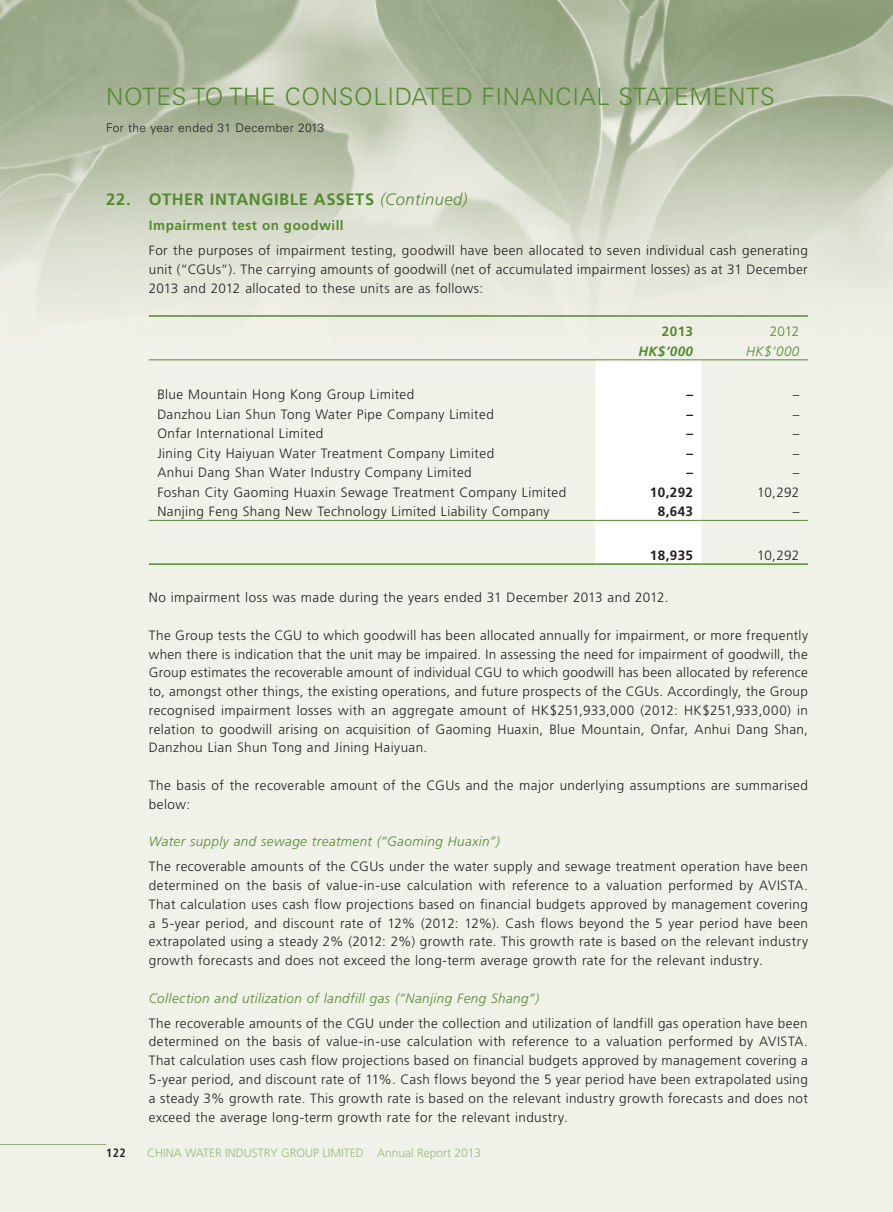
<style>
.page{position:relative;width:893px;height:1212px;background:#fff}
.page>*{position:absolute;margin:0;border:0;box-sizing:border-box;transform-origin:0 0}
.t1{font:300 24px "Univers LT Std";letter-spacing:.03em;color:#548a2e}
.t2{font:700 16.5px "Frutiger LT Std";letter-spacing:.035em;color:#548a2e}
.t3{font:300 13.5px/18.8px "Frutiger LT Std";letter-spacing:.03em;color:#231f20;text-align:justify}
.t4{font:italic 300 13.5px "Frutiger LT Std";letter-spacing:.03em;color:#548a2e}
.t5{font:700 13.5px "Frutiger LT Std";letter-spacing:.035em;color:#548a2e}
.t6{font:700 13.5px "Frutiger LT Std";letter-spacing:.03em;color:#231f20}
.t7{font:italic 700 13.5px "Frutiger LT Std";color:#548a2e}
.t8{font:300 13.5px "Frutiger LT Std";color:#548a2e}
.t9{font:300 12px "Frutiger LT Std";color:#9ab880}
.t10{font:300 12px "Univers LT Std";letter-spacing:.03em;color:#231f20}
.t11{font:700 condensed 12px "Frutiger LT Std";color:#231f20}
.s1{font-weight:300;font-style:italic}
</style>
<div class="page">
<div style="left:0;top:391px;width:893px;height:821px;background:#f0f2e9"></div>
<img style="left:0;top:0;width:893px;height:391px">
<hr style="left:0;top:1144px;width:106px;height:1px;background:#9ab880">
<svg style="left:595px;top:360px;width:107px;height:203px"></svg>
<hr style="left:149px;top:315px;width:446px;height:2px;background:#548a2e">
<hr style="left:595px;top:315px;width:107px;height:2px;background:#548a2e">
<hr style="left:702px;top:315px;width:106px;height:2px;background:#548a2e">
<hr style="left:149px;top:359px;width:446px;height:1px;background:#548a2e">
<hr style="left:595px;top:359px;width:107px;height:1px;background:#548a2e">
<hr style="left:702px;top:359px;width:106px;height:1px;background:#548a2e">
<hr style="left:149px;top:520px;width:446px;height:1px;background:#548a2e">
<hr style="left:595px;top:520px;width:107px;height:1px;background:#548a2e">
<hr style="left:702px;top:520px;width:106px;height:1px;background:#548a2e">
<hr style="left:149px;top:563px;width:446px;height:2px;background:#548a2e">
<hr style="left:595px;top:563px;width:107px;height:2px;background:#548a2e">
<hr style="left:702px;top:563px;width:106px;height:2px;background:#548a2e">
<h1 class="t1" style="left:106px;top:82px;width:17px">NOTES</h1>
<h1 class="t1" style="left:192px;top:82px;width:54px">TO THE</h1>
<h1 class="t1" style="left:285px;top:82px;width:35px">CONSO</h1>
<h1 class="t1" style="left:373px;top:82px;width:356px">LIDATED FINANCIAL STATEMENTS</h1>
<p class="t10" style="left:106px;top:120px;width:219px">For the year ended 31 December 2013</p>
<p class="t2" style="left:106px;top:190px;width:363px">22. OTHER INTANGIBLE ASSETS <span class="s1">(Continued)</span></p>
<p class="t5" style="left:149px;top:218px;width:196px">Impairment test on goodwill</p>
<p class="t3" style="left:149px;top:241px;width:661px">For the purposes of impairment testing, goodwill have been allocated to seven individual cash generating unit (“CGUs”). The carrying amounts of goodwill (net of accumulated impairment losses) as at 31 December 2013 and 2012 allocated to these units are as follows:</p>
<p class="t5" style="left:662px;top:324px;width:33px">2013</p>
<p class="t8" style="left:770px;top:324px;width:31px">2012</p>
<p class="t7" style="left:638px;top:343px;width:56px">HK$’000</p>
<p class="t4" style="left:746px;top:343px;width:55px">HK$’000</p>
<p class="t3" style="left:157px;top:385px;width:259px">Blue Mountain Hong Kong Group Limited</p>
<p class="t6" style="left:686px;top:387px;width:8px">–</p>
<p class="t3" style="left:793px;top:385px;width:8px">–</p>
<p class="t3" style="left:157px;top:405px;width:338px">Danzhou Lian Shun Tong Water Pipe Company Limited</p>
<p class="t6" style="left:686px;top:406px;width:8px">–</p>
<p class="t3" style="left:793px;top:405px;width:8px">–</p>
<p class="t3" style="left:157px;top:424px;width:168px">Onfar International Limited</p>
<p class="t6" style="left:686px;top:426px;width:8px">–</p>
<p class="t3" style="left:793px;top:424px;width:8px">–</p>
<p class="t3" style="left:157px;top:444px;width:338px">Jining City Haiyuan Water Treatment Company Limited</p>
<p class="t6" style="left:686px;top:445px;width:8px">–</p>
<p class="t3" style="left:793px;top:444px;width:8px">–</p>
<p class="t3" style="left:157px;top:463px;width:316px">Anhui Dang Shan Water Industry Company Limited</p>
<p class="t6" style="left:686px;top:465px;width:8px">–</p>
<p class="t3" style="left:793px;top:463px;width:8px">–</p>
<p class="t3" style="left:157px;top:483px;width:410px">Foshan City Gaoming Huaxin Sewage Treatment Company Limited</p>
<p class="t6" style="left:650px;top:484px;width:45px">10,292</p>
<p class="t3" style="left:757px;top:483px;width:44px">10,292</p>
<p class="t3" style="left:157px;top:502px;width:394px">Nanjing Feng Shang New Technology Limited Liability Company</p>
<p class="t6" style="left:658px;top:504px;width:37px">8,643</p>
<p class="t3" style="left:793px;top:502px;width:8px">–</p>
<p class="t6" style="left:650px;top:547px;width:45px">18,935</p>
<p class="t3" style="left:757px;top:546px;width:44px">10,292</p>
<p class="t3" style="left:149px;top:588px;width:521px">No impairment loss was made during the years ended 31 December 2013 and 2012.</p>
<p class="t3" style="left:149px;top:626px;width:661px">The Group tests the CGU to which goodwill has been allocated annually for impairment, or more frequently when there is indication that the unit may be impaired. In assessing the need for impairment of goodwill, the Group estimates the recoverable amount of individual CGU to which goodwill has been allocated by reference to, amongst other things, the existing operations, and future prospects of the CGUs. Accordingly, the Group recognised impairment losses with an aggregate amount of HK$251,933,000 (2012: HK$251,933,000) in relation to goodwill arising on acquisition of Gaoming Huaxin, Blue Mountain, Onfar, Anhui Dang Shan, Danzhou Lian Shun Tong and Jining Haiyuan.</p>
<p class="t3" style="left:149px;top:776px;width:661px">The basis of the recoverable amount of the CGUs and the major underlying assumptions are summarised below:</p>
<p class="t4" style="left:149px;top:834px;width:352px">Water supply and sewage treatment (“Gaoming Huaxin”)</p>
<p class="t3" style="left:149px;top:857px;width:661px">The recoverable amounts of the CGUs under the water supply and sewage treatment operation have been determined on the basis of value-in-use calculation with reference to a valuation performed by AVISTA.<br>That calculation uses cash flow projections based on financial budgets approved by management covering a 5-year period, and discount rate of 12% (2012: 12%). Cash flows beyond the 5 year period have been extrapolated using a steady 2% (2012: 2%) growth rate. This growth rate is based on the relevant industry growth forecasts and does not exceed the long-term average growth rate for the relevant industry.</p>
<p class="t4" style="left:149px;top:990px;width:392px">Collection and utilization of landfill gas (“Nanjing Feng Shang”)</p>
<p class="t3" style="left:149px;top:1014px;width:661px">The recoverable amounts of the CGU under the collection and utilization of landfill gas operation have been determined on the basis of value-in-use calculation with reference to a valuation performed by AVISTA.<br>That calculation uses cash flow projections based on financial budgets approved by management covering a 5-year period, and discount rate of 11%. Cash flows beyond the 5 year period have been extrapolated using a steady 3% growth rate. This growth rate is based on the relevant industry growth forecasts and does not exceed the average long-term growth rate for the relevant industry.</p>
<p class="t11" style="left:106px;top:1145px;width:21px">122</p>
<p class="t9" style="left:147px;top:1146px;width:335px">China Water Industry Group Limited Annual Report 2013</p>
</div>
